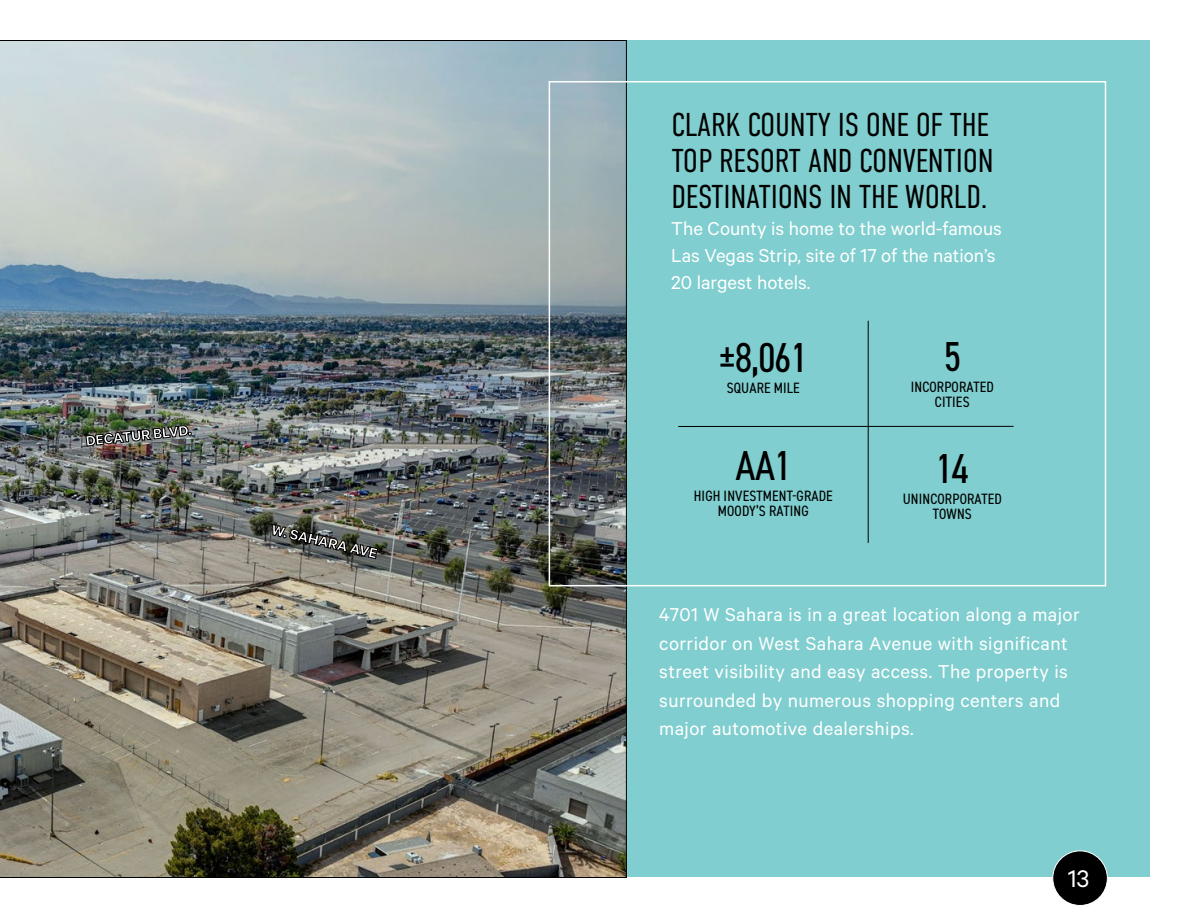
<style>
.page{position:relative;width:1188px;height:918px;background:#fff}
.page>*{position:absolute;margin:0;border:0;box-sizing:border-box;transform-origin:0 0}
.t1{font:condensed 42px "DIN2014";letter-spacing:-.02em;color:#000}
.t2{font:300 33px/36px "DIN Condensed";letter-spacing:-.01em;color:#000}
.t3{font:27px "Calibre";color:#fff}
.t4{font:21px/28.5px "Calibre";letter-spacing:.02em;color:#fff}
.t5{font:21px/27px "Calibre";color:#fff}
.t6{font:condensed 15px/15px "DIN2014";letter-spacing:.01em;color:#000;text-align:center}
</style>
<div class="page">
<div style="left:626px;top:40px;width:524px;height:838px;background:#80cecf"></div>
<img style="left:0;top:40px;width:627px;height:838px">
<div style="left:549px;top:81px;width:557px;height:505px;border:2px solid #fff"></div>
<img style="left:86px;top:425px;width:106px;height:21px">
<svg style="left:272px;top:524px;width:106px;height:35px;background:#61635e"></svg>
<hr style="left:868px;top:321px;width:1px;height:222px;background:#000">
<hr style="left:678px;top:426px;width:336px;height:1px;background:#000">
<div style="left:1053px;top:851px;width:54px;height:54px;background:#000;border-radius:50%"></div>
<div style="left:1052px;top:851px;width:56px;height:55px;border:1px solid #fff;border-radius:50%"></div>
<h2 class="t2" style="left:671px;top:107px;width:324px">CLARK COUNTY IS ONE OF THE<br>TOP RESORT AND CONVENTION<br>DESTINATIONS IN THE WORLD.</h2>
<p class="t5" style="left:671px;top:214px;width:332px">The County is home to the world-famous<br>Las Vegas Strip, site of 17 of the nation’s<br>20 largest hotels.</p>
<h1 class="t1" style="left:719px;top:330px;width:90px">±8,061</h1>
<p class="t6" style="left:727px;top:380px;width:74px">SQUARE MILE</p>
<h1 class="t1" style="left:735px;top:437px;width:58px">AA1</h1>
<p class="t6" style="left:694px;top:487px;width:141px">HIGH INVESTMENT-GRADE<br>MOODY’S RATING</p>
<h1 class="t1" style="left:944px;top:328px;width:19px">5</h1>
<p class="t6" style="left:911px;top:378px;width:85px">INCORPORATED<br>CITIES</p>
<h1 class="t1" style="left:936px;top:440px;width:35px">14</h1>
<p class="t6" style="left:903px;top:491px;width:101px">UNINCORPORATED<br>TOWNS</p>
<p class="t4" style="left:659px;top:600px;width:422px">4701 W Sahara is in a great location along a major corridor on West Sahara Avenue with significant street visibility and easy access. The property is surrounded by numerous shopping centers and major automotive dealerships.</p>
<p class="t3" style="left:1068px;top:863px;width:23px">13</p>
</div>
